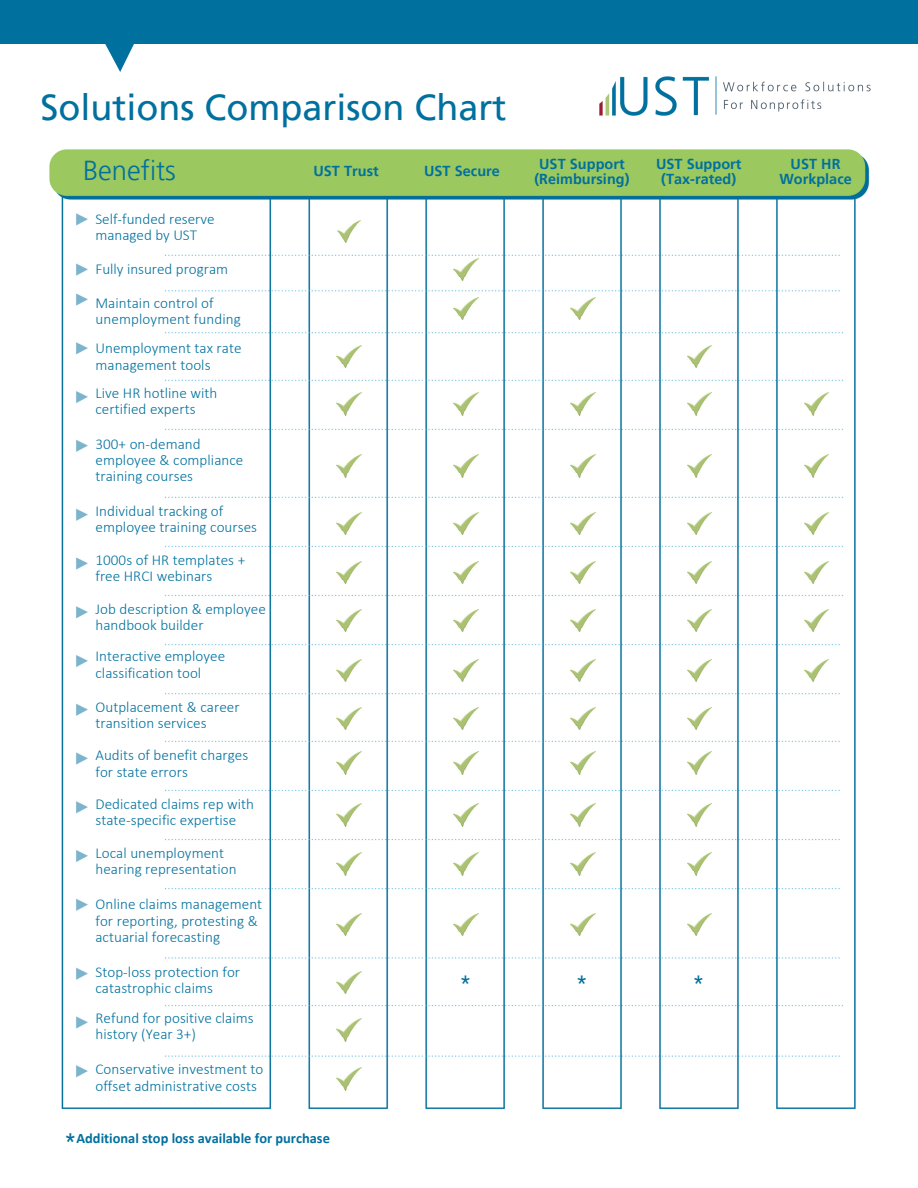
<style>
.page{position:relative;width:918px;height:1188px;background:#fff}
.page>*{position:absolute;margin:0;border:0;box-sizing:border-box;transform-origin:0 0}
.t1{font:36px "Frutiger LT Pro";color:#00709e}
.t2{font:300 27.45px "Frutiger LT Pro";color:#00709e}
.t3{font:700 20.55px "Roboto Slab";color:#00709e}
.t4{font:20.25px "Roboto Slab";color:#00709e}
.t5{font:300 15.15px/16.2px "Calibri";letter-spacing:.005em;color:#00719e}
.t6{font:700 14.4px/15.1px "Frutiger LT Pro";letter-spacing:.005em;color:#00709e;text-align:center}
.t7{font:700 14.4px "Calibri";color:#00709e}
</style>
<div class="page">
<img style="left:49px;top:149px;width:821px;height:961px">
<img style="left:338px;top:221px;width:22px;height:21px">
<img style="left:454px;top:259px;width:24px;height:22px">
<img style="left:454px;top:298px;width:24px;height:22px">
<img style="left:570px;top:298px;width:25px;height:22px">
<img style="left:337px;top:345px;width:24px;height:22px">
<img style="left:687px;top:345px;width:25px;height:22px">
<img style="left:337px;top:393px;width:24px;height:22px">
<img style="left:454px;top:393px;width:24px;height:22px">
<img style="left:570px;top:393px;width:25px;height:22px">
<img style="left:687px;top:393px;width:25px;height:22px">
<img style="left:804px;top:393px;width:25px;height:22px">
<img style="left:337px;top:455px;width:24px;height:22px">
<img style="left:454px;top:455px;width:24px;height:22px">
<img style="left:570px;top:455px;width:25px;height:22px">
<img style="left:687px;top:455px;width:25px;height:22px">
<img style="left:804px;top:455px;width:25px;height:22px">
<img style="left:337px;top:512px;width:24px;height:23px">
<img style="left:454px;top:512px;width:24px;height:23px">
<img style="left:570px;top:512px;width:25px;height:23px">
<img style="left:687px;top:512px;width:25px;height:23px">
<img style="left:804px;top:512px;width:25px;height:23px">
<img style="left:337px;top:561px;width:24px;height:23px">
<img style="left:454px;top:561px;width:24px;height:23px">
<img style="left:570px;top:561px;width:25px;height:23px">
<img style="left:687px;top:561px;width:25px;height:23px">
<img style="left:804px;top:561px;width:25px;height:23px">
<img style="left:337px;top:609px;width:24px;height:22px">
<img style="left:454px;top:609px;width:24px;height:22px">
<img style="left:570px;top:609px;width:25px;height:22px">
<img style="left:687px;top:609px;width:25px;height:22px">
<img style="left:804px;top:609px;width:25px;height:22px">
<img style="left:337px;top:660px;width:24px;height:22px">
<img style="left:454px;top:660px;width:24px;height:22px">
<img style="left:570px;top:660px;width:25px;height:22px">
<img style="left:687px;top:660px;width:25px;height:22px">
<img style="left:804px;top:660px;width:25px;height:22px">
<img style="left:337px;top:707px;width:24px;height:23px">
<img style="left:454px;top:707px;width:24px;height:23px">
<img style="left:570px;top:707px;width:25px;height:23px">
<img style="left:687px;top:707px;width:25px;height:23px">
<img style="left:337px;top:752px;width:24px;height:22px">
<img style="left:454px;top:752px;width:24px;height:22px">
<img style="left:570px;top:752px;width:25px;height:22px">
<img style="left:687px;top:752px;width:25px;height:22px">
<img style="left:337px;top:804px;width:24px;height:22px">
<img style="left:454px;top:804px;width:24px;height:22px">
<img style="left:570px;top:804px;width:25px;height:22px">
<img style="left:687px;top:804px;width:25px;height:22px">
<img style="left:337px;top:853px;width:24px;height:22px">
<img style="left:454px;top:853px;width:24px;height:22px">
<img style="left:570px;top:853px;width:25px;height:22px">
<img style="left:687px;top:853px;width:25px;height:22px">
<img style="left:337px;top:913px;width:24px;height:23px">
<img style="left:454px;top:913px;width:24px;height:23px">
<img style="left:570px;top:913px;width:25px;height:23px">
<img style="left:687px;top:913px;width:25px;height:23px">
<img style="left:337px;top:971px;width:24px;height:22px">
<img style="left:337px;top:1019px;width:24px;height:22px">
<img style="left:337px;top:1068px;width:24px;height:22px">
<img style="left:599px;top:76px;width:272px;height:40px">
<div style="left:0;top:0;width:918px;height:43px;background:#00719e"></div>
<svg style="left:90px;top:43px;width:58px;height:29px"></svg>
<p class="t1" style="left:40px;top:86px;width:468px">Solutions Comparison Chart</p>
<h1 class="t6" style="left:534px;top:156px;width:97px">UST Support (Reimbursing)</h1>
<p class="t6" style="left:656px;top:156px;width:87px">UST Support (Tax-rated)</p>
<h2 class="t6" style="left:779px;top:156px;width:74px">UST HR<br>Workplace</h2>
<p class="t2" style="left:83px;top:153px;width:94px">Benefits</p>
<p class="t6" style="left:313px;top:164px;width:67px">UST Trust</p>
<p class="t6" style="left:424px;top:164px;width:77px">UST Secure</p>
<p class="t5" style="left:95px;top:212px;width:121px">Self-funded reserve managed by UST</p>
<p class="t5" style="left:95px;top:262px;width:134px">Fully insured program</p>
<p class="t5" style="left:95px;top:296px;width:120px">Maintain control of</p>
<p class="t5" style="left:95px;top:312px;width:147px">unemployment funding</p>
<p class="t5" style="left:95px;top:341px;width:148px">Unemployment tax rate</p>
<p class="t5" style="left:95px;top:358px;width:117px">management tools</p>
<p class="t5" style="left:95px;top:386px;width:123px">Live HR hotline with</p>
<p class="t5" style="left:95px;top:402px;width:102px">certified experts</p>
<p class="t5" style="left:95px;top:437px;width:107px">300+ on-demand</p>
<p class="t5" style="left:95px;top:453px;width:149px">employee &amp; compliance</p>
<p class="t5" style="left:95px;top:469px;width:99px">training courses</p>
<p class="t5" style="left:95px;top:504px;width:129px">Individual tracking of</p>
<p class="t5" style="left:95px;top:520px;width:163px">employee training courses</p>
<p class="t5" style="left:95px;top:553px;width:151px">1000s of HR templates +</p>
<p class="t5" style="left:95px;top:569px;width:118px">free HRCI webinars</p>
<p class="t5" style="left:95px;top:602px;width:172px">Job description &amp; employee handbook builder</p>
<p class="t5" style="left:95px;top:650px;width:131px">Interactive employee</p>
<p class="t5" style="left:95px;top:666px;width:107px">classification tool</p>
<p class="t5" style="left:95px;top:700px;width:146px">Outplacement &amp; career</p>
<p class="t5" style="left:95px;top:716px;width:113px">transition services</p>
<p class="t5" style="left:95px;top:748px;width:154px">Audits of benefit charges</p>
<p class="t5" style="left:95px;top:765px;width:94px">for state errors</p>
<p class="t5" style="left:95px;top:797px;width:160px">Dedicated claims rep with</p>
<p class="t5" style="left:95px;top:813px;width:142px">state-specific expertise</p>
<p class="t5" style="left:95px;top:846px;width:130px">Local unemployment</p>
<p class="t5" style="left:95px;top:862px;width:143px">hearing representation</p>
<h3 class="t5" style="left:95px;top:897px;width:168px">Online claims management</h3>
<p class="t5" style="left:95px;top:914px;width:164px">for reporting, protesting &amp;</p>
<p class="t5" style="left:95px;top:930px;width:126px">actuarial forecasting</p>
<p class="t5" style="left:95px;top:965px;width:146px">Stop-loss protection for</p>
<p class="t5" style="left:95px;top:981px;width:119px">catastrophic claims</p>
<p class="t5" style="left:95px;top:1011px;width:160px">Refund for positive claims</p>
<p class="t5" style="left:95px;top:1027px;width:102px">history (Year 3+)</p>
<p class="t5" style="left:95px;top:1062px;width:170px">Conservative investment to offset administrative costs</p>
<p class="t4" style="left:461px;top:969px;width:11px">*</p>
<p class="t4" style="left:577px;top:969px;width:11px">*</p>
<p class="t4" style="left:694px;top:969px;width:11px">*</p>
<p class="t3" style="left:66px;top:1126px;width:11px">*</p>
<p class="t7" style="left:76px;top:1133px;width:255px">Additional stop loss available for purchase</p>
</div>
